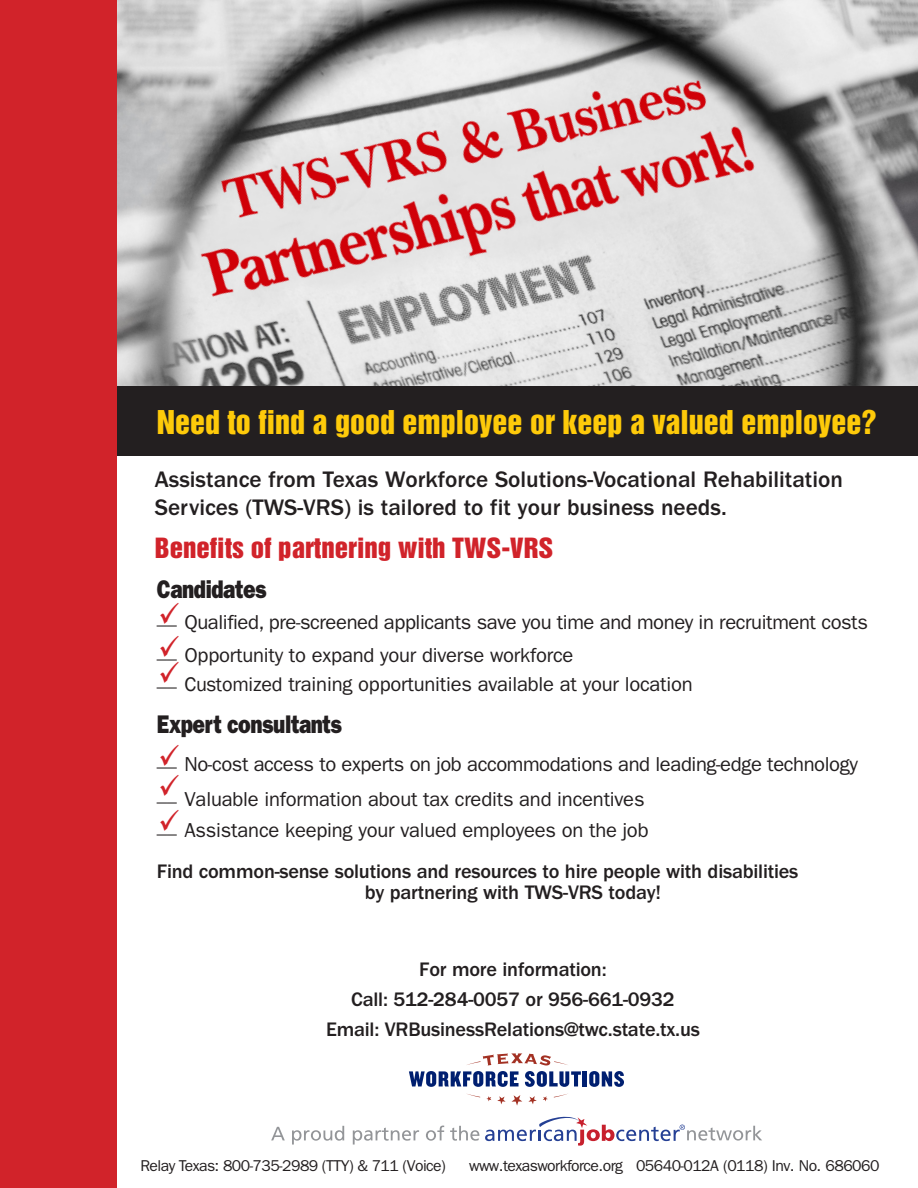
<style>
.page{position:relative;width:918px;height:1188px;background:#fff}
.page>*{position:absolute;margin:0;border:0;box-sizing:border-box;transform-origin:0 0}
.t1{font:30px "Helvetica Inserat LT Std";color:#feca0a}
.t2{font:25.65px "ITC Franklin Gothic Std Hvy";letter-spacing:-.02em;color:#231f20;scale:.82 1}
.t3{font:25.5px "Helvetica Inserat LT Std";color:#d1232a;scale:1.05 1}
.t4{font:500 23.25px/27.9px "ITC Franklin Gothic Std";color:#231f20}
.LBI{font:20.25px "ITC Franklin Gothic Std";letter-spacing:-.01em;color:#231f20}
.t5{font:500 20.25px/30px "ITC Franklin Gothic Std";letter-spacing:-.01em;color:#231f20}
.t6{font:15.75px "ITC Franklin Gothic Std";letter-spacing:-.035em;color:#231f20}
.s1{color:#d1232a}
.s2{font-family:"Franklin Gothic"}
</style>
<div class="page">
<img style="left:117px;top:0;width:801px;height:386px">
<div style="left:0;top:386px;width:918px;height:70px;background:#231f20"></div>
<div style="left:0;top:0;width:117px;height:1188px;background:#d1232a"></div>
<hr style="left:583px;top:1071px;width:4px;height:15px;background:#001f70">
<svg style="left:589px;top:1071px;width:35px;height:16px"></svg>
<svg style="left:486px;top:1096px;width:5px;height:5px"></svg>
<svg style="left:543px;top:1096px;width:5px;height:5px"></svg>
<svg style="left:528px;top:1096px;width:9px;height:8px"></svg>
<svg style="left:497px;top:1095px;width:25px;height:11px"></svg>
<svg style="left:409px;top:1053px;width:172px;height:34px"></svg>
<svg style="left:466px;top:1093px;width:14px;height:4px"></svg>
<svg style="left:554px;top:1093px;width:14px;height:5px"></svg>
<svg style="left:271px;top:1127px;width:14px;height:13px"></svg>
<svg style="left:292px;top:1126px;width:52px;height:19px"></svg>
<svg style="left:353px;top:1128px;width:66px;height:17px"></svg>
<svg style="left:426px;top:1126px;width:18px;height:15px"></svg>
<svg style="left:450px;top:1126px;width:29px;height:15px"></svg>
<svg style="left:485px;top:1117px;width:277px;height:29px"></svg>
<h1 class="t1" style="left:157px;top:404px;width:721px">Need to find a good employee or keep a valued employee?</h1>
<p class="t4" style="left:155px;top:466px;width:690px">Assistance from Texas Workforce Solutions-Vocational Rehabilitation<br>Services (TWS-VRS) is tailored to fit your business needs.</p>
<h2 class="t3" style="left:155px;top:532px;width:381px">Benefits of partnering with TWS-VRS</h2>
<h3 class="t2" style="left:157px;top:574px;width:135px">Candidates</h3>
<p class="LBI" style="left:157px;top:610px;width:712px">__ Qualified, pre-screened applicants save you time and money in recruitment costs</p>
<p class="LBI" style="left:157px;top:639px;width:24px">_ <span class="s1">✓</span>_</p>
<p class="LBI" style="left:184px;top:644px;width:391px">Opportunity to expand your diverse workforce</p>
<p class="LBI" style="left:157px;top:672px;width:537px">__ <span class="s2">Customized</span> training opportunities available at your location</p>
<h3 class="t2" style="left:157px;top:709px;width:227px">Expert consultants</h3>
<p class="LBI" style="left:157px;top:748px;width:24px">_ <span class="s1">✓</span>_</p>
<p class="LBI" style="left:184px;top:752px;width:675px">No-cost access to experts on job accommodations and leading-edge technology</p>
<p class="LBI" style="left:157px;top:787px;width:489px">__ Valuable information about tax credits and incentives</p>
<p class="LBI" style="left:157px;top:814px;width:24px">_ <span class="s1">✓</span>_</p>
<p class="LBI" style="left:184px;top:819px;width:466px">Assistance keeping your valued employees on the job</p>
<p class="t5" style="left:365px;top:861px;width:435px;line-height:21px;text-indent:-208px">Find common-sense solutions and resources to hire people with disabilities by partnering with TWS-VRS today!</p>
<p class="t5" style="left:326px;top:954px;width:376px;text-align:center">For more information:<br>Call: 512-284-0057 or 956-661-0932<br>Email: VRBusinessRelations@twc.state.tx.us</p>
<p class="t6" style="left:140px;top:1157px;width:307px">Relay Texas: 800-735-2989 (TTY) &amp; 711 (Voice)</p>
<p class="t6" style="left:469px;top:1157px;width:412px">www.texasworkforce.org 05640-012A (0118) Inv. No. 686060</p>
</div>
